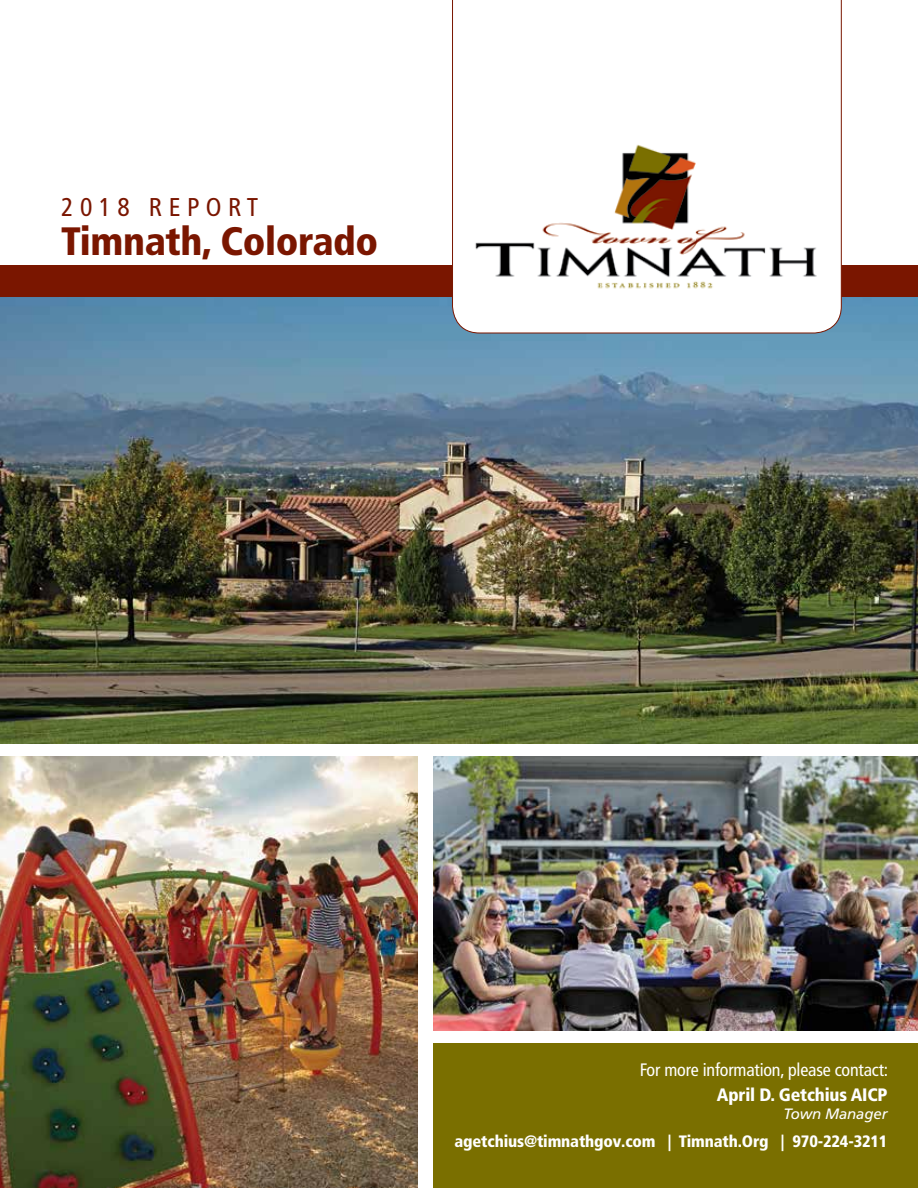
<style>
.page{position:relative;width:918px;height:1188px;background:#fff}
.page>*{position:absolute;margin:0;border:0;box-sizing:border-box;transform-origin:0 0}
.t1{font:900 condensed 39.6px "Frutiger LT Std";letter-spacing:-.01em;color:#7a1600}
.t2{font:condensed 25.8px "Frutiger LT Std";letter-spacing:.25em;color:#7a1600}
.t3{font:condensed 18px "Frutiger LT Std";letter-spacing:-.01em;color:#fff}
.t4{font:900 condensed 18px "Frutiger LT Std";letter-spacing:-.01em;color:#fff}
.t5{font:900 condensed 16.5px "Frutiger LT Std";letter-spacing:-.01em;color:#fff}
.t6{font:italic 15px "Frutiger";letter-spacing:-.01em;color:#fff}
</style>
<div class="page">
<img style="left:0;top:297px;width:918px;height:446px">
<div style="left:0;top:266px;width:918px;height:31px;background:#7a1600"></div>
<svg style="left:452px;top:0;width:390px;height:333px"></svg>
<img style="left:464px;top:128px;width:354px;height:180px">
<img style="left:0;top:756px;width:418px;height:432px">
<img style="left:433px;top:756px;width:485px;height:274px">
<div style="left:433px;top:1043px;width:485px;height:145px;background:#7a6f00"></div>
<h2 class="t2" style="left:61px;top:192px;width:199px">2018 REPORT</h2>
<h1 class="t1" style="left:61px;top:217px;width:319px">Timnath, Colorado</h1>
<p class="t3" style="left:640px;top:1059px;width:250px">For more information, please contact:</p>
<p class="t4" style="left:717px;top:1084px;width:172px">April D. Getchius AICP</p>
<p class="t6" style="left:784px;top:1105px;width:105px">Town Manager</p>
<p class="t5" style="left:455px;top:1131px;width:434px">agetchius@timnathgov.com | Timnath.Org | 970-224-3211</p>
</div>
